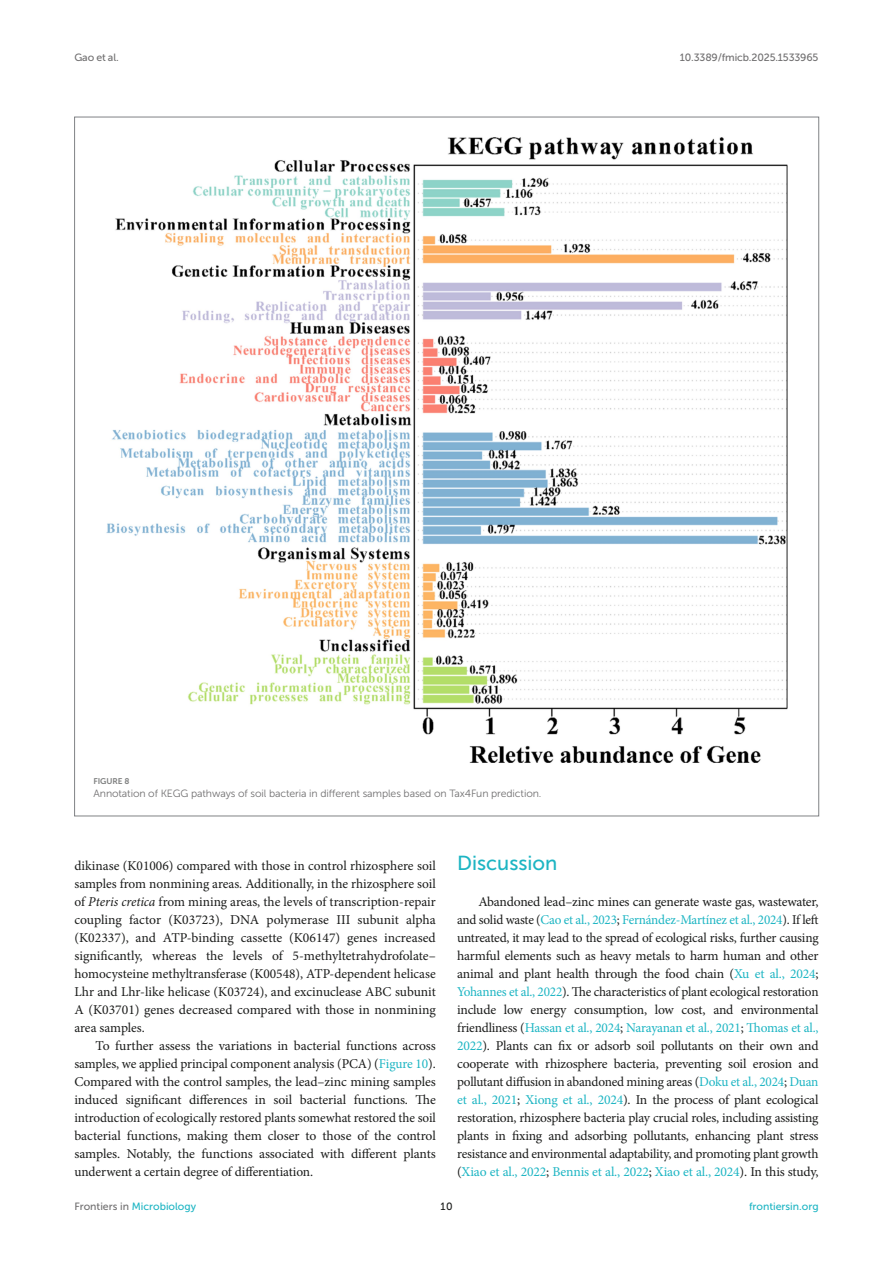
<style>
.page{position:relative;width:893px;height:1263px;background:#fff}
.page>*{position:absolute;margin:0;border:0;box-sizing:border-box;transform-origin:0 0}
.HEAD_1{font:20.25px "Museo Sans 500";color:#1db5c3}
.TEXT{font:13.5px/18px "Minion Pro";letter-spacing:-.01em;color:#1b1c1b;text-align:justify}
.FIG_LEG{font:10.5px "Museo Sans 300";letter-spacing:-.01em;color:#706f70}
.t1{font:10.5px "Museo Sans 500";color:#1db5c3}
.t2{font:10.5px "Museo Sans 500";letter-spacing:-.015em;color:#706f70}
.t3{font:10.5px "Museo Sans 500";color:#1b1c1b}
.FIG_HD{font:8.25px "Museo Sans 700";letter-spacing:-.01em;color:#7e7f7f}
.s1{font-style:italic}
.s2{color:#1db5c3}
.s3{color:#706f70}
</style>
<div class="page">
<img style="left:106px;top:137px;width:682px;height:626px">
<p class="t2" style="left:74px;top:51px;width:46px">Gao et al.</p>
<p class="t2" style="left:680px;top:51px;width:140px">10.3389/fmicb.2025.1533965</p>
<p class="FIG_HD" style="left:94px;top:776px;width:37px">FIGURE 8</p>
<p class="FIG_LEG" style="left:94px;top:788px;width:449px">Annotation of KEGG pathways of soil bacteria in different samples based on Tax4Fun prediction.</p>
<p class="TEXT" style="left:74px;top:857px;width:363px">dikinase (K01006) compared with those in control rhizosphere soil samples from nonmining areas. Additionally, in the rhizosphere soil of <span class="s1">Pteris cretica</span> from mining areas, the levels of transcription-repair coupling factor (K03723), DNA polymerase III subunit alpha (K02337), and ATP-binding cassette (K06147) genes increased significantly, whereas the levels of 5-methyltetrahydrofolate– homocysteine methyltransferase (K00548), ATP-dependent helicase Lhr and Lhr-like helicase (K03724), and excinuclease ABC subunit A (K03701) genes decreased compared with those in nonmining area samples.</p>
<p class="TEXT" style="left:74px;top:1037px;width:363px;text-indent:21px">To further assess the variations in bacterial functions across samples, we applied principal component analysis (PCA) (<span class="s2">Figure 10</span>).<br>Compared with the control samples, the lead–zinc mining samples induced significant differences in soil bacterial functions. The introduction of ecologically restored plants somewhat restored the soil bacterial functions, making them closer to those of the control samples. Notably, the functions associated with different plants underwent a certain degree of differentiation.</p>
<p class="HEAD_1" style="left:457px;top:852px;width:102px">Discussion</p>
<p class="TEXT" style="left:457px;top:893px;width:363px;text-indent:21px">Abandoned lead–zinc mines can generate waste gas, wastewater, and solid waste (<span class="s2">Cao et al., 2023</span>; <span class="s2">Fernández-Martínez et al., 2024</span>). If left untreated, it may lead to the spread of ecological risks, further causing harmful elements such as heavy metals to harm human and other animal and plant health through the food chain (<span class="s2">Xu et al., 2024</span>; <span class="s2">Yohannes et al., 2022</span>). The characteristics of plant ecological restoration include low energy consumption, low cost, and environmental friendliness (<span class="s2">Hassan et al., 2024</span>; <span class="s2">Narayanan et al., 2021</span>; <span class="s2">Thomas et al., 2022</span>). Plants can fix or adsorb soil pollutants on their own and cooperate with rhizosphere bacteria, preventing soil erosion and pollutant diffusion in abandoned mining areas (<span class="s2">Doku et al., 2024</span>; <span class="s2">Duan et al., 2021</span>; <span class="s2">Xiong et al., 2024</span>). In the process of plant ecological restoration, rhizosphere bacteria play crucial roles, including assisting plants in fixing and adsorbing pollutants, enhancing plant stress resistance and environmental adaptability, and promoting plant growth (<span class="s2">Xiao et al., 2022</span>; <span class="s2">Bennis et al., 2022</span>; <span class="s2">Xiao et al., 2024</span>). In this study,</p>
<p class="t1" style="left:74px;top:1200px;width:123px"><span class="s3">Frontiers in</span> Microbiology</p>
<p class="t3" style="left:440px;top:1200px;width:14px">10</p>
<p class="t1" style="left:749px;top:1200px;width:71px">frontiersin.org</p>
</div>
